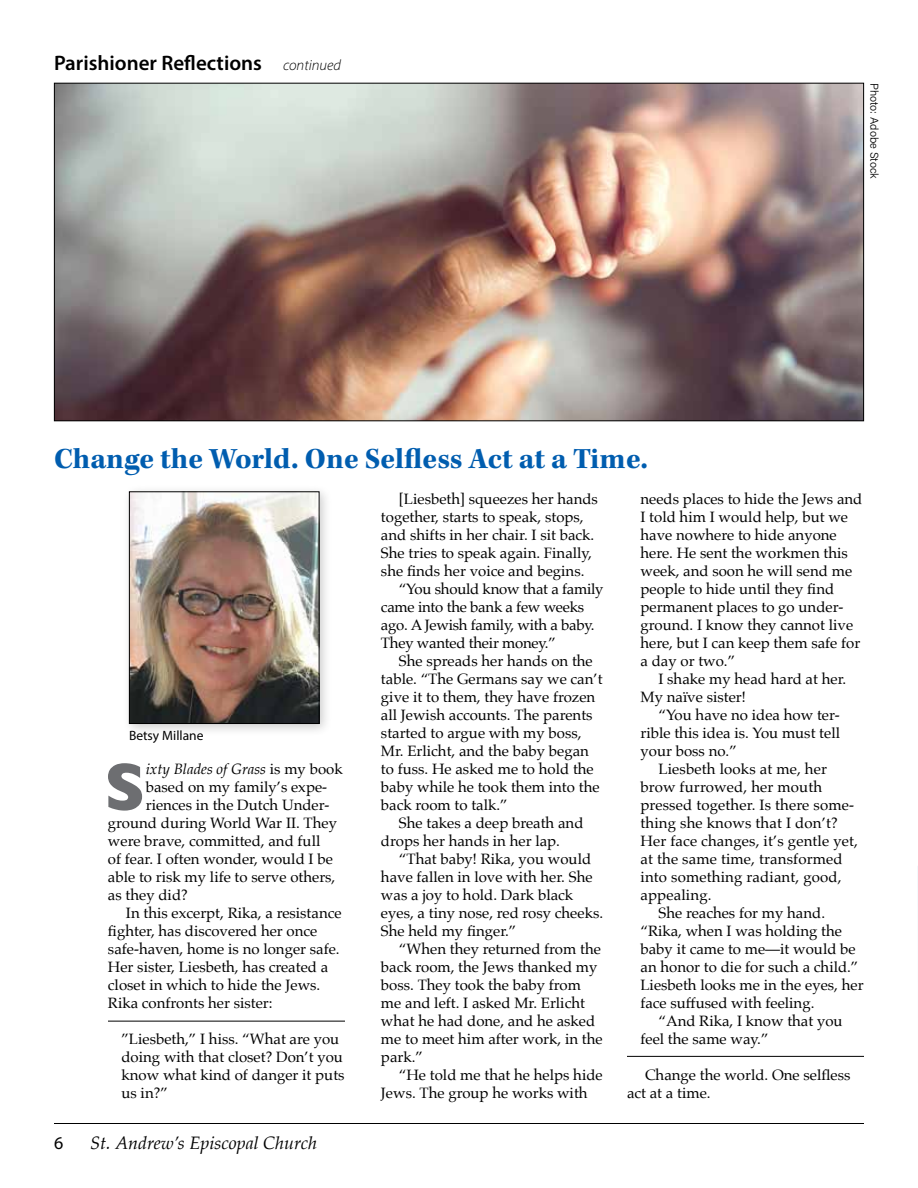
<style>
.page{position:relative;width:918px;height:1188px;background:#fff}
.page>*{position:absolute;margin:0;border:0;box-sizing:border-box;transform-origin:0 0}
.t1{font:700 68.25px "Gill Sans";color:#6d6e71}
.t2{font:700 30px "Kepler Std";color:#005daf}
.t3{font:600 21px "Myriad Pro";color:#000}
.t4{font:italic 18px "Palatino";color:#000}
.t5{font:18px "Myriad Pro";color:#000}
.t6{font:15px/18px "Palatino";color:#000}
.t7{font:italic 15px "Palatino";color:#000}
.t8{font:13.5px "Myriad Pro";color:#000}
.t9{font:11.25px "Acumin Variable Concept";color:#000}
.s1{font-weight:300;font-style:italic;font-size:15px}
.s2{font-style:normal}
</style>
<div class="page">
<hr style="left:54px;top:1123px;width:810px;height:1px;background:#000">
<svg style="left:917px;top:866px;width:1px;height:14px"></svg>
<hr style="left:108px;top:1021px;width:237px;height:1px;background:#000">
<div style="left:122px;top:484px;width:210px;height:253px;background:#000;opacity:.2"></div>
<img style="left:131px;top:493px;width:187px;height:229px">
<div style="left:129px;top:491px;width:191px;height:233px;border:1px solid #000"></div>
<hr style="left:627px;top:1056px;width:237px;height:1px;background:#000">
<img style="left:56px;top:85px;width:806px;height:334px">
<h3 class="t3" style="left:54px;top:49px;width:288px">Parishioner Reflections <span class="s1">continued</span></h3>
<h2 class="t2" style="left:54px;top:442px;width:596px">Change the World. One Selfless Act at a Time.</h2>
<p class="t9" style="left:882px;top:83px;width:98px;rotate:90deg">Photo: Adobe Stock</p>
<p class="t8" style="left:129px;top:728px;width:76px">Betsy Millane</p>
<h1 class="t1" style="left:104px;top:733px;width:43px">S</h1>
<p class="t7" style="left:146px;top:756px;width:198px">ixty Blades of Grass <span class="s2">is my book</span></p>
<p class="t6" style="left:146px;top:778px;width:183px">based on my family’s expe-</p>
<p class="t6" style="left:146px;top:796px;width:185px">riences in the Dutch Under-</p>
<p class="t6" style="left:108px;top:814px;width:231px">ground during World War II. They</p>
<p class="t6" style="left:108px;top:832px;width:214px">were brave, committed, and full</p>
<p class="t6" style="left:108px;top:850px;width:226px">of fear. I often wonder, would I be</p>
<p class="t6" style="left:108px;top:868px;width:229px">able to risk my life to serve others,</p>
<p class="t6" style="left:108px;top:886px;width:81px">as they did?</p>
<p class="t6" style="left:126px;top:904px;width:217px">In this excerpt, Rika, a resistance</p>
<p class="t6" style="left:108px;top:922px;width:211px">fighter, has discovered her once</p>
<p class="t6" style="left:108px;top:940px;width:233px">safe-haven, home is no longer safe.</p>
<p class="t6" style="left:108px;top:958px;width:222px">Her sister, Liesbeth, has created a</p>
<p class="t6" style="left:108px;top:976px;width:214px">closet in which to hide the Jews.</p>
<p class="t6" style="left:108px;top:994px;width:166px">Rika confronts her sister:</p>
<p class="t6" style="left:121px;top:1030px;width:225px">”Liesbeth,” I hiss. “What are you doing with that closet? Don’t you know what kind of danger it puts us in?”</p>
<p class="t5" style="left:54px;top:1132px;width:11px">6</p>
<p class="t4" style="left:90px;top:1128px;width:229px">St. Andrew’s Episcopal Church</p>
<p class="t6" style="left:399px;top:490px;width:200px">[Liesbeth] squeezes her hands</p>
<p class="t6" style="left:381px;top:508px;width:204px">together, starts to speak, stops,</p>
<p class="t6" style="left:381px;top:526px;width:215px">and shifts in her chair. I sit back.</p>
<p class="t6" style="left:381px;top:544px;width:213px">She tries to speak again. Finally,</p>
<p class="t6" style="left:381px;top:562px;width:205px">she finds her voice and begins.</p>
<p class="t6" style="left:399px;top:580px;width:206px">“You should know that a family</p>
<p class="t6" style="left:381px;top:598px;width:205px">came into the bank a few weeks</p>
<p class="t6" style="left:381px;top:616px;width:215px">ago. A Jewish family, with a baby.</p>
<p class="t6" style="left:381px;top:634px;width:176px">They wanted their money.”</p>
<p class="t6" style="left:399px;top:652px;width:195px">She spreads her hands on the</p>
<p class="t6" style="left:381px;top:670px;width:223px">table. “The Germans say we can’t</p>
<p class="t6" style="left:381px;top:688px;width:216px">give it to them, they have frozen</p>
<p class="t6" style="left:381px;top:706px;width:213px">all Jewish accounts. The parents</p>
<p class="t6" style="left:381px;top:724px;width:202px">started to argue with my boss,</p>
<p class="t6" style="left:381px;top:742px;width:210px">Mr. Erlicht, and the baby began</p>
<p class="t6" style="left:381px;top:760px;width:214px">to fuss. He asked me to hold the</p>
<p class="t6" style="left:381px;top:778px;width:220px">baby while he took them into the</p>
<p class="t6" style="left:381px;top:796px;width:128px">back room to talk.”</p>
<p class="t6" style="left:399px;top:814px;width:186px">She takes a deep breath and</p>
<p class="t6" style="left:381px;top:832px;width:181px">drops her hands in her lap.</p>
<p class="t6" style="left:399px;top:850px;width:194px">“That baby! Rika, you would</p>
<p class="t6" style="left:381px;top:868px;width:213px">have fallen in love with her. She</p>
<p class="t6" style="left:381px;top:886px;width:194px">was a joy to hold. Dark black</p>
<p class="t6" style="left:381px;top:904px;width:224px">eyes, a tiny nose, red rosy cheeks.</p>
<p class="t6" style="left:381px;top:922px;width:137px">She held my finger.”</p>
<p class="t6" style="left:399px;top:940px;width:203px">“When they returned from the</p>
<p class="t6" style="left:381px;top:958px;width:218px">back room, the Jews thanked my</p>
<p class="t6" style="left:381px;top:976px;width:202px">boss. They took the baby from</p>
<p class="t6" style="left:381px;top:994px;width:205px">me and left. I asked Mr. Erlicht</p>
<p class="t6" style="left:381px;top:1012px;width:216px">what he had done, and he asked</p>
<p class="t6" style="left:381px;top:1030px;width:223px">me to meet him after work, in the</p>
<p class="t6" style="left:381px;top:1048px;width:44px">park.”</p>
<p class="t6" style="left:399px;top:1066px;width:205px">“He told me that he helps hide</p>
<p class="t6" style="left:381px;top:1084px;width:208px">Jews. The group he works with</p>
<p class="t6" style="left:640px;top:490px;width:223px">needs places to hide the Jews and<br>I told him I would help, but we have nowhere to hide anyone here. He sent the workmen this week, and soon he will send me people to hide until they find permanent places to go under&shy;ground. I know they cannot live here, but I can keep them safe for a day or two.”</p>
<p class="t6" style="left:640px;top:670px;width:207px;text-indent:18px">I shake my head hard at her.<br>My naïve sister!</p>
<p class="t6" style="left:640px;top:706px;width:201px;text-align:justify;text-indent:18px">“You have no idea how ter&shy;rible this idea is. You must tell your boss no.”</p>
<p class="t6" style="left:658px;top:760px;width:170px">Liesbeth looks at me, her</p>
<p class="t6" style="left:640px;top:778px;width:183px">brow furrowed, her mouth</p>
<p class="t6" style="left:640px;top:796px;width:215px">pressed together. Is there some-</p>
<p class="t6" style="left:640px;top:814px;width:199px">thing she knows that I don’t?</p>
<p class="t6" style="left:640px;top:832px;width:219px">Her face changes, it’s gentle yet,</p>
<p class="t6" style="left:640px;top:850px;width:204px">at the same time, transformed</p>
<p class="t6" style="left:640px;top:868px;width:203px">into something radiant, good,</p>
<p class="t6" style="left:640px;top:886px;width:73px">appealing.</p>
<p class="t6" style="left:658px;top:904px;width:168px">She reaches for my hand.</p>
<p class="t6" style="left:640px;top:922px;width:203px">“Rika, when I was holding the</p>
<p class="t6" style="left:640px;top:940px;width:217px">baby it came to me—it would be</p>
<p class="t6" style="left:640px;top:958px;width:219px">an honor to die for such a child.”</p>
<p class="t6" style="left:640px;top:976px;width:225px">Liesbeth looks me in the eyes, her</p>
<p class="t6" style="left:640px;top:994px;width:175px">face suffused with feeling.</p>
<p class="t6" style="left:658px;top:1012px;width:186px">“And Rika, I know that you</p>
<p class="t6" style="left:640px;top:1030px;width:130px">feel the same way.”</p>
<p class="t6" style="left:627px;top:1066px;width:225px;text-indent:18px">Change the world. One selfless act at a time.</p>
</div>
